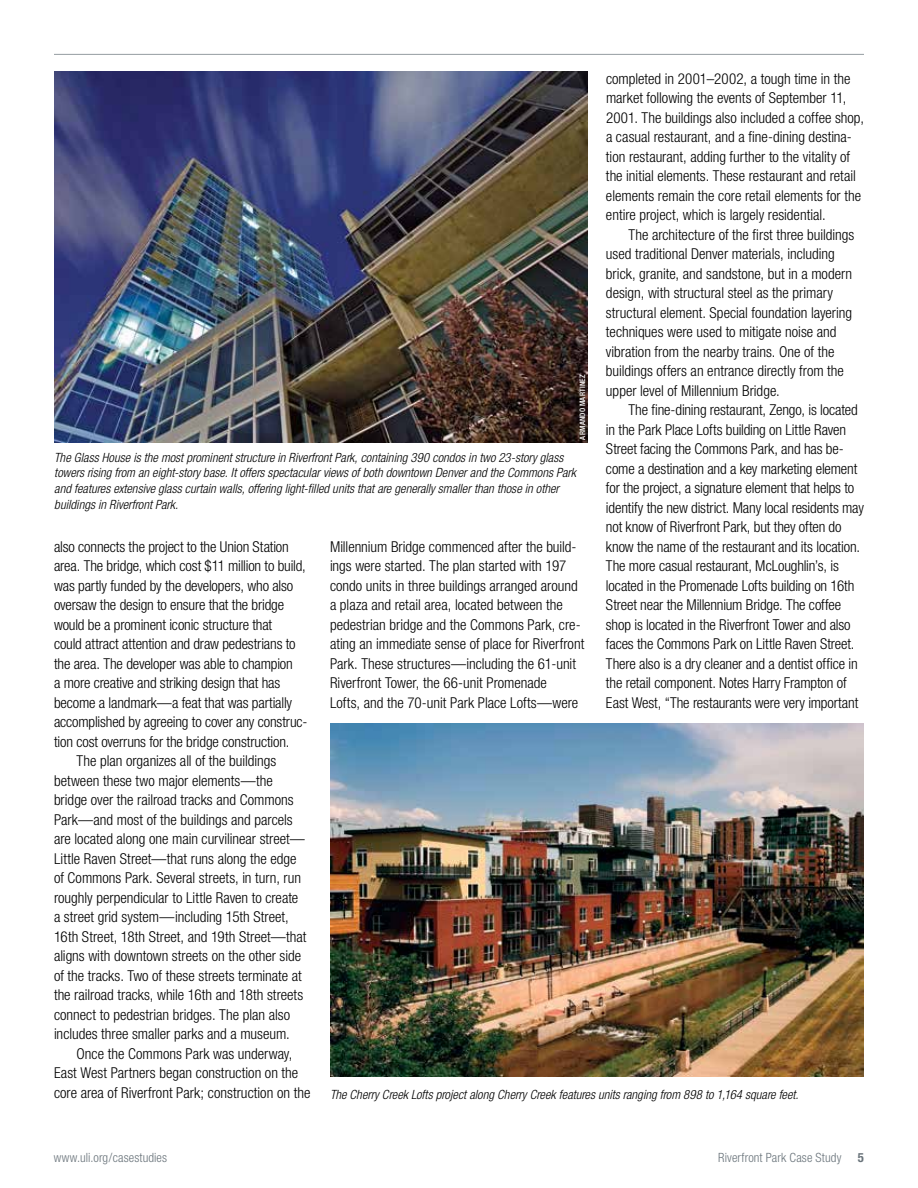
<style>
.page{position:relative;width:918px;height:1188px;background:#fff}
.page>*{position:absolute;margin:0;border:0;box-sizing:border-box;transform-origin:0 0}
.t1{font:300 condensed 15px/19.5px "Helvetica Neue";color:#000}
.t2{font:italic 300 condensed 12.75px/15.8px "Helvetica Neue";letter-spacing:.005em;color:#000}
.t3{font:300 condensed 12.75px "Helvetica Neue";letter-spacing:.01em;color:#6a747b}
.t4{font:700 condensed 12.75px "Helvetica Neue";color:#6a747b}
.t5{font:500 condensed 7.5px "Helvetica Neue";letter-spacing:.035em;color:#fff}
</style>
<div class="page">
<hr style="left:54px;top:54px;width:810px;height:1px;background:#949ca1">
<img style="left:330px;top:724px;width:534px;height:353px">
<img style="left:54px;top:72px;width:534px;height:370px">
<p class="t1" style="left:606px;top:69px;width:259px">completed in 2001–2002, a tough time in the market following the events of September 11, 2001. The buildings also included a coffee shop, a casual restaurant, and a fine-dining destina&shy;tion restaurant, adding further to the vitality of the initial elements. These restaurant and retail elements remain the core retail elements for the entire project, which is largely residential.</p>
<p class="t1" style="left:606px;top:225px;width:250px;text-indent:22px">The architecture of the first three buildings used traditional Denver materials, including brick, granite, and sandstone, but in a modern design, with structural steel as the primary structural element. Special foundation layering techniques were used to mitigate noise and vibration from the nearby trains. One of the buildings offers an entrance directly from the upper level of Millennium Bridge.</p>
<p class="t1" style="left:606px;top:400px;width:259px;text-indent:22px">The fine-dining restaurant, Zengo, is located in the Park Place Lofts building on Little Raven Street facing the Commons Park, and has be&shy;come a destination and a key marketing element for the project, a signature element that helps to identify the new district. Many local residents may not know of Riverfront Park, but they often do know the name of the restaurant and its location.<br>The more casual restaurant, McLoughlin’s, is located in the Promenade Lofts building on 16th Street near the Millennium Bridge. The coffee shop is located in the Riverfront Tower and also faces the Commons Park on Little Raven Street.<br>There also is a dry cleaner and a dentist office in the retail component. Notes Harry Frampton of East West, “The restaurants were very important</p>
<p class="t5" style="left:578px;top:440px;width:67px;rotate:-90deg">ARMANDO MARTINEZ</p>
<p class="t2" style="left:54px;top:449px;width:523px">The Glass House is the most prominent structure in Riverfront Park, containing 390 condos in two 23-story glass towers rising from an eight-story base. It offers spectacular views of both downtown Denver and the Commons Park and features extensive glass curtain walls, offering light-filled units that are generally smaller than those in other buildings in Riverfront Park.</p>
<p class="t1" style="left:54px;top:537px;width:236px">also connects the project to the Union Station</p>
<p class="t1" style="left:54px;top:556px;width:253px">area. The bridge, which cost $11 million to build,</p>
<p class="t1" style="left:54px;top:576px;width:241px">was partly funded by the developers, who also</p>
<p class="t1" style="left:54px;top:595px;width:232px">oversaw the design to ensure that the bridge</p>
<p class="t1" style="left:54px;top:615px;width:220px">would be a prominent iconic structure that</p>
<p class="t1" style="left:54px;top:634px;width:243px">could attract attention and draw pedestrians to</p>
<p class="t1" style="left:54px;top:654px;width:240px">the area. The developer was able to champion</p>
<p class="t1" style="left:54px;top:673px;width:228px">a more creative and striking design that has</p>
<p class="t1" style="left:54px;top:693px;width:240px">become a landmark—a feat that was partially</p>
<p class="t1" style="left:54px;top:712px;width:255px">accomplished by agreeing to cover any construc-</p>
<p class="t1" style="left:54px;top:732px;width:237px">tion cost overruns for the bridge construction.</p>
<p class="t1" style="left:76px;top:751px;width:201px">The plan organizes all of the buildings</p>
<p class="t1" style="left:54px;top:771px;width:220px">between these two major elements—the</p>
<p class="t1" style="left:54px;top:790px;width:241px">bridge over the railroad tracks and Commons</p>
<p class="t1" style="left:54px;top:810px;width:240px">Park—and most of the buildings and parcels</p>
<p class="t1" style="left:54px;top:829px;width:252px">are located along one main curvilinear street—</p>
<p class="t1" style="left:54px;top:849px;width:244px">Little Raven Street—that runs along the edge</p>
<p class="t1" style="left:54px;top:868px;width:249px">of Commons Park. Several streets, in turn, run</p>
<p class="t1" style="left:54px;top:888px;width:246px">roughly perpendicular to Little Raven to create</p>
<p class="t1" style="left:54px;top:907px;width:236px">a street grid system—including 15th Street,</p>
<p class="t1" style="left:54px;top:927px;width:254px">16th Street, 18th Street, and 19th Street—that</p>
<p class="t1" style="left:54px;top:946px;width:249px">aligns with downtown streets on the other side</p>
<p class="t1" style="left:54px;top:966px;width:249px">of the tracks. Two of these streets terminate at</p>
<p class="t1" style="left:54px;top:985px;width:251px">the railroad tracks, while 16th and 18th streets</p>
<p class="t1" style="left:54px;top:1005px;width:238px">connect to pedestrian bridges. The plan also</p>
<p class="t1" style="left:54px;top:1024px;width:237px">includes three smaller parks and a museum.</p>
<p class="t1" style="left:76px;top:1044px;width:218px">Once the Commons Park was underway,</p>
<p class="t1" style="left:54px;top:1063px;width:246px">East West Partners began construction on the</p>
<p class="t1" style="left:54px;top:1083px;width:258px">core area of Riverfront Park; construction on the</p>
<p class="t1" style="left:330px;top:537px;width:256px">Millennium Bridge commenced after the build&shy;ings were started. The plan started with 197 condo units in three buildings arranged around a plaza and retail area, located between the pedestrian bridge and the Commons Park, cre&shy;ating an immediate sense of place for Riverfront Park. These structures—including the 61-unit Riverfront Tower, the 66-unit Promenade<br>Lofts, and the 70-unit Park Place Lofts—were</p>
<p class="t2" style="left:330px;top:1086px;width:470px">The Cherry Creek Lofts project along Cherry Creek features units ranging from 898 to 1,164 square feet.</p>
<p class="t3" style="left:54px;top:1150px;width:115px">www.uli.org/casestudies</p>
<p class="t3" style="left:718px;top:1150px;width:125px">Riverfront Park Case Study</p>
<p class="t4" style="left:858px;top:1150px;width:8px">5</p>
</div>
